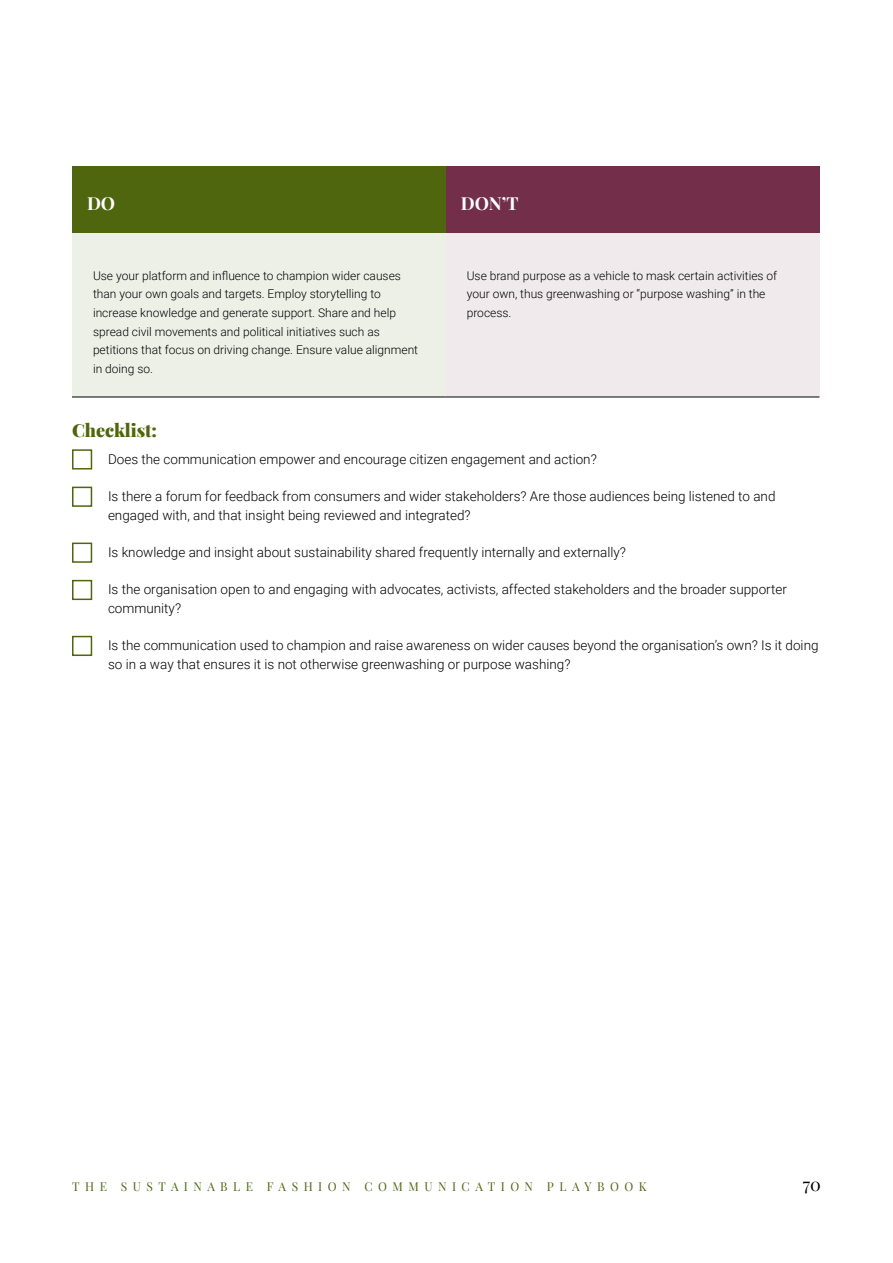
<style>
.page{position:relative;width:893px;height:1263px;background:#fff}
.page>*{position:absolute;margin:0;border:0;box-sizing:border-box;transform-origin:0 0}
.t1{font:900 18px "Playfair Display";color:#4f660f}
.t2{font:700 18px "Playfair Display";color:#fff}
.t3{font:18px "Playfair Display";color:#000}
.t4{font:300 13.5px/18.6px "Roboto";color:#000}
.t5{font:300 12px/18.6px "Roboto";color:#000}
.t6{font:12px "Playfair Display";letter-spacing:.46em;color:#4f660f}
</style>
<div class="page">
<div style="left:72px;top:166px;width:374px;height:67px;background:#4f660f"></div>
<div style="left:446px;top:166px;width:373px;height:67px;background:#732e4a"></div>
<div style="left:72px;top:233px;width:374px;height:164px;background:#edf0e7"></div>
<div style="left:446px;top:233px;width:373px;height:164px;background:#f1eaed"></div>
<hr style="left:72px;top:397px;width:374px;height:1px;background:#000">
<hr style="left:446px;top:397px;width:373px;height:1px;background:#000">
<div style="left:72px;top:449px;width:20px;height:20px;border:2px solid #4f660f"></div>
<div style="left:72px;top:487px;width:20px;height:20px;border:2px solid #4f660f"></div>
<div style="left:72px;top:543px;width:20px;height:20px;border:2px solid #4f660f"></div>
<div style="left:72px;top:580px;width:20px;height:20px;border:2px solid #4f660f"></div>
<div style="left:72px;top:636px;width:20px;height:20px;border:2px solid #4f660f"></div>
<h1 class="t2" style="left:87px;top:189px;width:30px">DO</h1>
<h1 class="t2" style="left:461px;top:189px;width:59px">DON’T</h1>
<p class="t5" style="left:93px;top:266px;width:327px">Use your platform and influence to champion wider causes than your own goals and targets. Employ storytelling to increase knowledge and generate support. Share and help spread civil movements and political initiatives such as petitions that focus on driving change. Ensure value alignment in doing so.</p>
<p class="t5" style="left:467px;top:266px;width:312px">Use brand purpose as a vehicle to mask certain activities of your own, thus greenwashing or “purpose washing” in the process.</p>
<h1 class="t1" style="left:72px;top:416px;width:86px">Checklist:</h1>
<p class="t4" style="left:108px;top:449px;width:490px">Does the communication empower and encourage citizen engagement and action?</p>
<p class="t4" style="left:108px;top:486px;width:669px">Is there a forum for feedback from consumers and wider stakeholders? Are those audiences being listened to and engaged with, and that insight being reviewed and integrated?</p>
<p class="t4" style="left:108px;top:542px;width:520px">Is knowledge and insight about sustainability shared frequently internally and externally?</p>
<p class="t4" style="left:108px;top:580px;width:680px">Is the organisation open to and engaging with advocates, activists, affected stakeholders and the broader supporter community?</p>
<p class="t4" style="left:108px;top:635px;width:712px">Is the communication used to champion and raise awareness on wider causes beyond the organisation’s own? Is it doing so in a way that ensures it is not otherwise greenwashing or purpose washing?</p>
<p class="t6" style="left:72px;top:1177px;width:576px">THE SUSTAINABLE FASHION COMMUNICATION PLAYBOOK</p>
<h1 class="t3" style="left:803px;top:1170px;width:20px">70</h1>
</div>
